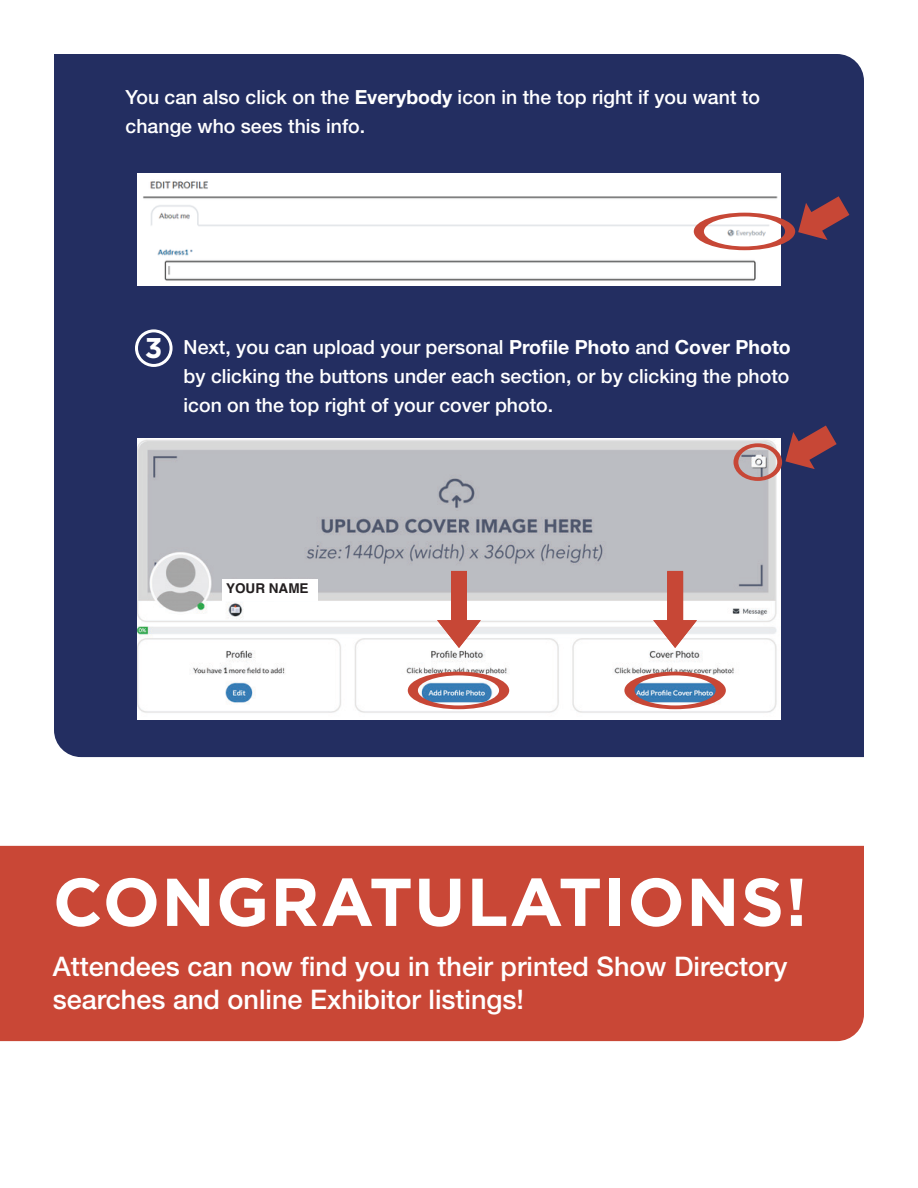
<style>
.page{position:relative;width:918px;height:1188px;background:#fff}
.page>*{position:absolute;margin:0;border:0;box-sizing:border-box;transform-origin:0 0}
.t1{font:700 67.5px "Gotham";letter-spacing:.02em;color:#fff}
.t2{font:700 28.5px "Gotham";color:#fff}
.t3{font:500 27px/32.4px "Helvetica Neue LT Std";color:#fff}
.t4{font:500 19.5px "Helvetica Neue LT Std";color:#fff}
.t5{font:700 13.5px "Helvetica";color:#231f20}
.s1{font-weight:700}
</style>
<div class="page">
<div style="left:54px;top:54px;width:810px;height:703px;background:#232e61"></div>
<div style="left:135px;top:329px;width:38px;height:38px;border:3px solid #fff;border-radius:50%"></div>
<img style="left:137px;top:174px;width:644px;height:111px">
<svg style="left:694px;top:196px;width:155px;height:54px"></svg>
<img style="left:137px;top:438px;width:644px;height:282px">
<div style="left:222px;top:579px;width:96px;height:21px;background:#fff"></div>
<svg style="left:734px;top:426px;width:103px;height:55px;background:#806072"></svg>
<svg style="left:408px;top:672px;width:101px;height:37px"></svg>
<svg style="left:624px;top:672px;width:102px;height:37px"></svg>
<svg style="left:437px;top:571px;width:44px;height:77px"></svg>
<svg style="left:653px;top:571px;width:44px;height:77px"></svg>
<div style="left:0;top:846px;width:864px;height:195px;background:#c94736"></div>
<p class="t4" style="left:126px;top:85px;width:636px">You can also click on the <span class="s1">Everybody</span> icon in the top right if you want to</p>
<p class="t4" style="left:126px;top:114px;width:241px">change who sees this info.</p>
<p class="t2" style="left:145px;top:331px;width:19px">3</p>
<p class="t4" style="left:184px;top:335px;width:609px">Next, you can upload your personal <span class="s1">Profile Photo</span> and <span class="s1">Cover Photo</span></p>
<p class="t4" style="left:184px;top:364px;width:607px">by clicking the buttons under each section, or by clicking the photo</p>
<p class="t4" style="left:184px;top:393px;width:371px">icon on the top right of your cover photo.</p>
<p class="t5" style="left:226px;top:580px;width:84px">YOUR NAME</p>
<p class="t1" style="left:53px;top:863px;width:756px">CONGRATULATIONS!</p>
<p class="t3" style="left:53px;top:950px;width:736px">Attendees can now find you in their printed Show Directory searches and online Exhibitor listings!</p>
</div>
